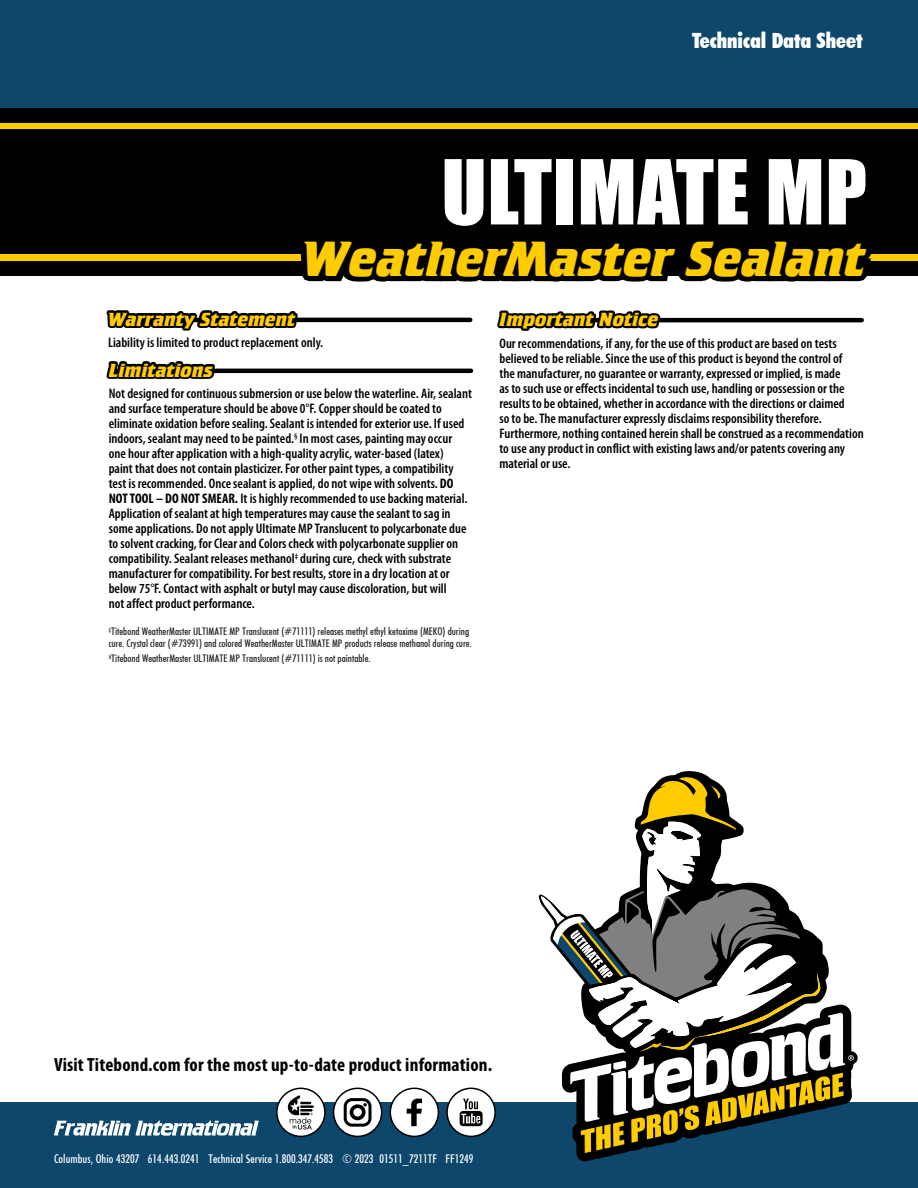
<style>
.page{position:relative;width:918px;height:1188px;background:#fff}
.page>*{position:absolute;margin:0;border:0;box-sizing:border-box;transform-origin:0 0}
.t1{font:82.65px "Impact";letter-spacing:.01em;color:#fff}
.t2{font:italic 700 46.8px "AT Crillee";color:#fc0}
.t3{font:900 condensed 21px "Futura BT";color:#fff}
.t4{font:700 condensed 19.2px "Myriad Pro";letter-spacing:.01em;color:#000}
.t5{font:italic 700 18px "AT Crillee";color:#fc0}
.t6{font:italic 700 17.85px "AT Crillee";color:#fc0}
.t7{font:600 condensed 13.8px/15px "Myriad Pro";color:#000}
.t8{font:12px "Futuri Condensed SW";letter-spacing:.005em;color:#fff}
.t9{font:10.5px/12px "Futuri Condensed SW";color:#231f20}
.s1{font-weight:700}
</style>
<div class="page">
<div style="left:0;top:1102px;width:918px;height:86px;background:#0d476b"></div>
<svg style="left:54px;top:1121px;width:205px;height:15px"></svg>
<div style="left:390px;top:1088px;width:48px;height:48px;background:#fff;border-radius:50%"></div>
<div style="left:390px;top:1088px;width:49px;height:49px;border:2px solid #000;border-radius:50%"></div>
<svg style="left:407px;top:1099px;width:15px;height:27px"></svg>
<div style="left:447px;top:1088px;width:48px;height:48px;background:#fff;border-radius:50%"></div>
<div style="left:446px;top:1088px;width:50px;height:49px;border:2px solid #000;border-radius:50%"></div>
<svg style="left:460px;top:1099px;width:23px;height:27px"></svg>
<div style="left:334px;top:1088px;width:48px;height:48px;background:#fff;border-radius:50%"></div>
<div style="left:333px;top:1088px;width:49px;height:49px;border:2px solid #000;border-radius:50%"></div>
<div style="left:344px;top:1098px;width:28px;height:29px;border:3px solid #000;border-radius:7px"></div>
<div style="left:350px;top:1104px;width:16px;height:16px;border:4px solid #000;border-radius:50%"></div>
<svg style="left:363px;top:1103px;width:4px;height:4px"></svg>
<div style="left:277px;top:1088px;width:48px;height:48px;background:#fff;border-radius:50%"></div>
<div style="left:276px;top:1088px;width:50px;height:49px;border:2px solid #000;border-radius:50%"></div>
<svg style="left:288px;top:1095px;width:26px;height:35px"></svg>
<svg style="left:576px;top:1052px;width:282px;height:109px"></svg>
<svg style="left:538px;top:775px;width:316px;height:378px"></svg>
<div style="left:0;top:0;width:918px;height:216px;background:#0d476b"></div>
<svg style="left:0;top:122px;width:918px;height:139px;fill:#fc0"></svg>
<div style="left:0;top:130px;width:918px;height:124px;background:#000"></div>
<div style="left:0;top:108px;width:918px;height:14px;background:#000"></div>
<div style="left:0;top:261px;width:918px;height:14px;background:#000"></div>
<svg style="left:103px;top:122px;width:198px;height:154px"></svg>
<svg style="left:104px;top:226px;width:779px;height:153px"></svg>
<div style="left:662px;top:250px;width:29px;height:17px;background:#000"></div>
<p class="t3" style="left:692px;top:27px;width:172px">Technical Data Sheet</p>
<p class="t1" style="left:441px;top:128px;width:427px">ULTIMATE MP</p>
<p class="t2" style="left:302px;top:228px;width:564px">WeatherMaster Sealant</p>
<p class="t6" style="left:108px;top:308px;width:189px">Warranty Statement</p>
<p class="t7" style="left:108px;top:336px;width:217px">Liability is limited to product replacement only.</p>
<p class="t5" style="left:109px;top:358px;width:105px">Limitations</p>
<p class="t7" style="left:109px;top:386px;width:365px">Not designed for continuous submersion or use below the waterline. Air, sealant and surface temperature should be above 0°F. Copper should be coated to eliminate oxidation before sealing. Sealant is intended for exterior use. If used indoors, sealant may need to be painted.<sup>§</sup> In most cases, painting may occur one hour after application with a high-quality acrylic, water-based (latex)<br>paint that does not contain plasticizer. For other paint types, a compatibility test is recommended. Once sealant is applied, do not wipe with solvents. <span class="s1">DO NOT TOOL – DO NOT SMEAR.</span> It is highly recommended to use backing material.<br>Application of sealant at high temperatures may cause the sealant to sag in some applications. Do not apply Ultimate MP Translucent to polycarbonate due to solvent cracking, for Clear and Colors check with polycarbonate supplier on compatibility. Sealant releases methanol<sup>‡</sup> during cure, check with substrate manufacturer for compatibility. For best results, store in a dry location at or below 75°F. Contact with asphalt or butyl may cause discoloration, but will<br>not affect product performance.</p>
<p class="t9" style="left:109px;top:625px;width:365px"><sup>‡</sup>Titebond WeatherMaster ULTIMATE MP Translucent (#71111) releases methyl ethyl ketoxime (MEKO) during cure. Crystal clear (#73991) and colored WeatherMaster ULTIMATE MP products release methanol during cure.</p>
<p class="t9" style="left:109px;top:652px;width:263px"><sup>§</sup>Titebond WeatherMaster ULTIMATE MP Translucent (#71111) is not paintable.</p>
<p class="t5" style="left:499px;top:307px;width:160px">Important Notice</p>
<p class="t7" style="left:499px;top:336px;width:366px">Our recommendations, if any, for the use of this product are based on tests believed to be reliable. Since the use of this product is beyond the control of<br>the manufacturer, no guarantee or warranty, expressed or implied, is made<br>as to such use or effects incidental to such use, handling or possession or the results to be obtained, whether in accordance with the directions or claimed<br>so to be. The manufacturer expressly disclaims responsibility therefore.<br>Furthermore, nothing contained herein shall be construed as a recommendation to use any product in conflict with existing laws and/or patents covering any material or use.</p>
<p class="t4" style="left:54px;top:1052px;width:440px">Visit Titebond.com for the most up-to-date product information.</p>
<p class="t8" style="left:54px;top:1151px;width:421px">Columbus, Ohio 43207 614.443.0241 Technical Service 1.800.347.4583 © 2023 01511_7211TF FF1249</p>
</div>
